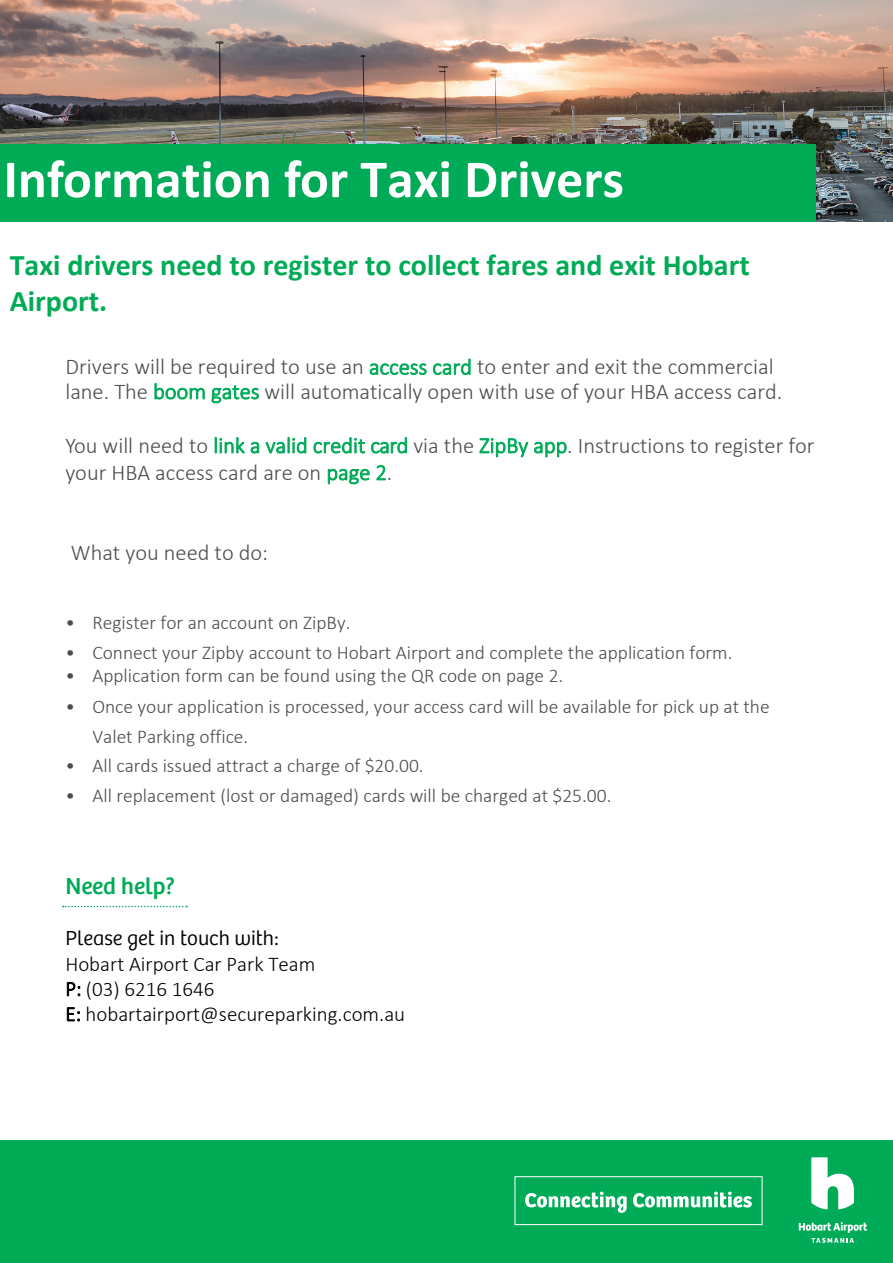
<style>
.page{position:relative;width:893px;height:1263px;background:#fff}
.page>*{position:absolute;margin:0;border:0;box-sizing:border-box;transform-origin:0 0}
.t1{font:700 54px "Calibri";color:#fff}
.t2{font:700 30px/36px "Calibri";color:#00ab57}
.t3{font:24px "Bree";color:#00ab57}
.t4{font:300 22.5px/24.5px "Calibri";color:#4b4c4d}
.t5{font:300 22.5px "Calibri";color:#4d4d4f}
.t6{font:300 21px/25.2px "Calibri";color:#000}
.t7{font:300 21px "Bree";color:#000}
.t8{font:300 19.5px/30px "Calibri";color:#4b4c4d}
.s1{color:#00ab57}
.s2{font-family:"Minion Pro";font-weight:400}
</style>
<div class="page">
<img style="left:0;top:0;width:893px;height:221px">
<div style="left:0;top:1141px;width:893px;height:122px;background:#00ab57"></div>
<svg style="left:811px;top:1157px;width:43px;height:52px"></svg>
<svg style="left:799px;top:1222px;width:68px;height:21px"></svg>
<svg style="left:514px;top:1176px;width:249px;height:49px"></svg>
<div style="left:0;top:144px;width:815px;height:78px;background:#00ab57"></div>
<svg style="left:63px;top:906px;width:124px;height:1px"></svg>
<h1 class="t1" style="left:4px;top:141px;width:622px">Information for Taxi Drivers</h1>
<h2 class="t2" style="left:10px;top:247px;width:742px">Taxi drivers need to register to collect fares and exit Hobart<br>Airport.</h2>
<p class="t4" style="left:65px;top:354px;width:718px">Drivers will be required to use an <span class="s1">access card</span> to enter and exit the commercial lane. The <span class="s1">boom gates</span> will automatically open with use of your HBA access card.</p>
<p class="t4" style="left:65px;top:432px;width:751px;line-height:27px">You will need to <span class="s1">link a valid credit card</span> via the <span class="s1">ZipBy app</span>. Instructions to register for your HBA access card are on <span class="s1">page 2</span>.</p>
<p class="t5" style="left:71px;top:538px;width:199px">What you need to do:</p>
<p class="t8" style="left:65px;top:607px;width:287px">• Register for an account on ZipBy.</p>
<p class="t8" style="left:65px;top:637px;width:669px">• Connect your Zipby account to Hobart Airport and complete the application form.</p>
<p class="t8" style="left:65px;top:661px;width:499px">• Application form can be found using the QR code on page 2.</p>
<p class="t8" style="left:92px;top:691px;width:679px;text-indent:-27px">• Once your application is processed, your access card will be available for pick up at the<br>Valet Parking office.</p>
<p class="t8" style="left:65px;top:750px;width:360px">• All cards issued attract a charge of $20.00.</p>
<p class="t8" style="left:65px;top:781px;width:548px">• All replacement (lost or damaged) cards will be charged at $25.00.</p>
<p class="t3" style="left:65px;top:872px;width:111px">Need help?</p>
<p class="t7" style="left:65px;top:926px;width:215px">Please get in touch with<span class="s2">:</span></p>
<p class="t6" style="left:65px;top:951px;width:341px">Hobart Airport Car Park Team<br>P: (03) 6216 1646<br>E: hobartairport@secureparking.com.au</p>
</div>
